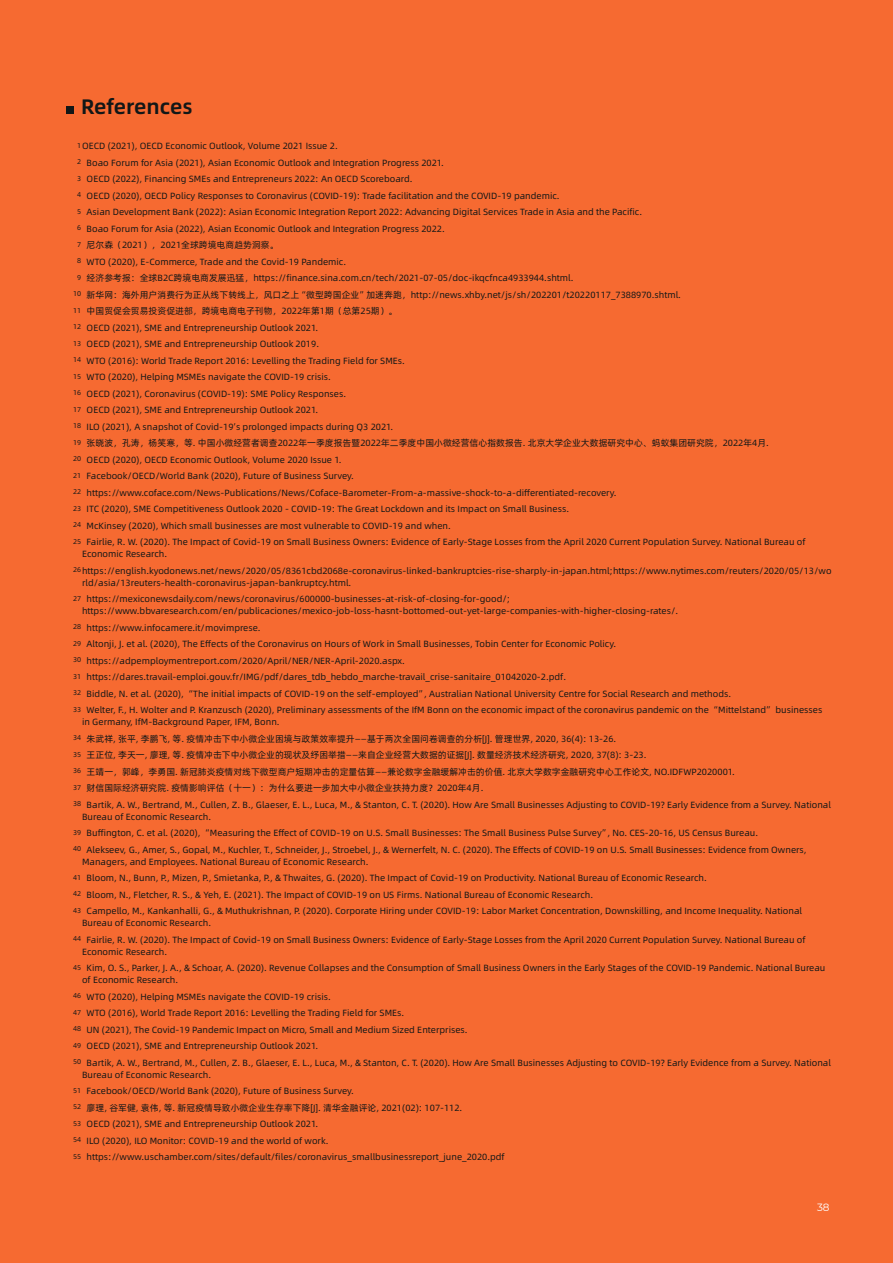
<style>
.page{position:relative;width:893px;height:1263px;background:#f66a31}
.page>*{position:absolute;margin:0;border:0;box-sizing:border-box;transform-origin:0 0}
.t1{font:21px "Alibaba Pu Hui Ti 2 85 Bold";color:#121717}
.t2{font:10.5px "Montserrat";color:#fff}
.t3{font:9px/16.5px "Alibaba Pu Hui Ti 2 55 Regular";color:#121717}
.t4{font:7.05px "Alibaba Pu Hui Ti 2 55 Regular";color:#121717}
</style>
<div class="page">
<div style="left:66px;top:106px;width:7px;height:8px;background:#121717"></div>
<h1 class="t1" style="left:81px;top:90px;width:113px">References</h1>
<p class="t3" style="left:87px;top:137px;width:720px;text-indent:-5px">OECD (2021), OECD Economic Outlook, Volume 2021 Issue 2.<br>Boao Forum for Asia (2021), Asian Economic Outlook and Integration Progress 2021.<br>OECD (2022), Financing SMEs and Entrepreneurs 2022: An OECD Scoreboard.<br>OECD (2020), OECD Policy Responses to Coronavirus (COVID-19): Trade facilitation and the COVID-19 pandemic.<br>Asian Development Bank (2022): Asian Economic Integration Report 2022: Advancing Digital Services Trade in Asia and the Pacific.<br>Boao Forum for Asia (2022), Asian Economic Outlook and Integration Progress 2022.<br>尼尔森（2021），2021全球跨境电商趋势洞察。<br>WTO (2020), E-Commerce, Trade and the Covid-19 Pandemic.<br>经济参考报：全球B2C跨境电商发展迅猛，https://finance.sina.com.cn/tech/2021-07-05/doc-ikqcfnca4933944.shtml.<br>新华网：海外用户消费行为正从线下转线上，风口之上“微型跨国企业”加速奔跑，http://news.xhby.net/js/sh/202201/t20220117_7388970.shtml.<br>中国贸促会贸易投资促进部，跨境电商电子刊物，2022年第1期（总第25期）。<br>OECD (2021), SME and Entrepreneurship Outlook 2021.<br>OECD (2021), SME and Entrepreneurship Outlook 2019.<br>WTO (2016): World Trade Report 2016: Levelling the Trading Field for SMEs.<br>WTO (2020), Helping MSMEs navigate the COVID-19 crisis.<br>OECD (2021), Coronavirus (COVID-19): SME Policy Responses.<br>OECD (2021), SME and Entrepreneurship Outlook 2021.<br>ILO (2021), A snapshot of Covid-19’s prolonged impacts during Q3 2021.<br>张晓波，孔涛，杨笑寒，等. 中国小微经营者调查2022年一季度报告暨2022年二季度中国小微经营信心指数报告. 北京大学企业大数据研究中心、蚂蚁集团研究院，2022年4月.<br>OECD (2020), OECD Economic Outlook, Volume 2020 Issue 1.<br>Facebook/OECD/World Bank (2020), Future of Business Survey. https://www.coface.com/News-Publications/News/Coface-Barometer-From-a-massive-shock-to-a-differentiated-recovery.<br>ITC (2020), SME Competitiveness Outlook 2020 - COVID-19: The Great Lockdown and its Impact on Small Business.<br>McKinsey (2020), Which small businesses are most vulnerable to COVID-19 and when.<br>Fairlie, R. W. (2020). The Impact of Covid-19 on Small Business Owners: Evidence of Early-Stage Losses from the April 2020 Current Population Survey. National Bureau of</p>
<p class="t3" style="left:82px;top:545px;width:751px">Economic Research. https://english.kyodonews.net/news/2020/05/8361cbd2068e-coronavirus-linked-bankruptcies-rise-sharply-in-japan.html;https://www.nytimes.com/reuters/2020/05/13/wo</p>
<p class="t3" style="left:87px;top:574px;width:425px;text-indent:-5px">rld/asia/13reuters-health-coronavirus-japan-bankruptcy.html. https://mexiconewsdaily.com/news/coronavirus/600000-businesses-at-risk-of-closing-for-good/;</p>
<p class="t3" style="left:87px;top:602px;width:737px;text-indent:-5px">https://www.bbvaresearch.com/en/publicaciones/mexico-job-loss-hasnt-bottomed-out-yet-large-companies-with-higher-closing-rates/. https://www.infocamere.it/movimprese.<br>Altonji, J. et al. (2020), The Effects of the Coronavirus on Hours of Work in Small Businesses, Tobin Center for Economic Policy. https://adpemploymentreport.com/2020/April/NER/NER-April-2020.aspx. https://dares.travail-emploi.gouv.fr/IMG/pdf/dares_tdb_hebdo_marche-travail_crise-sanitaire_01042020-2.pdf.<br>Biddle, N. et al. (2020), “The initial impacts of COVID-19 on the self-employed”, Australian National University Centre for Social Research and methods.<br>Welter, F., H. Wolter and P. Kranzusch (2020), Preliminary assessments of the IfM Bonn on the economic impact of the coronavirus pandemic on the “Mittelstand” businesses</p>
<p class="t3" style="left:87px;top:713px;width:746px;text-indent:-5px">in Germany, IfM-Background Paper, IFM, Bonn.<br>朱武祥, 张平, 李鹏飞, 等. 疫情冲击下中小微企业困境与政策效率提升——基于两次全国问卷调查的分析[J]. 管理世界, 2020, 36(4): 13-26.<br>王正位, 李天一, 廖理, 等. 疫情冲击下中小微企业的现状及纾困举措——来自企业经营大数据的证据[J]. 数量经济技术经济研究, 2020, 37(8): 3-23.<br>王靖一，郭峰，李勇国. 新冠肺炎疫情对线下微型商户短期冲击的定量估算——兼论数字金融缓解冲击的价值. 北京大学数字金融研究中心工作论文, NO.IDFWP2020001.<br>财信国际经济研究院. 疫情影响评估（十一）：为什么要进一步加大中小微企业扶持力度？2020年4月.<br>Bartik, A. W., Bertrand, M., Cullen, Z. B., Glaeser, E. L., Luca, M., &amp; Stanton, C. T. (2020). How Are Small Businesses Adjusting to COVID-19? Early Evidence from a Survey. National</p>
<p class="t3" style="left:87px;top:808px;width:721px;text-indent:-5px">Bureau of Economic Research.<br>Buffington, C. et al. (2020), “Measuring the Effect of COVID-19 on U.S. Small Businesses: The Small Business Pulse Survey”, No. CES-20-16, US Census Bureau.<br>Alekseev, G., Amer, S., Gopal, M., Kuchler, T., Schneider, J., Stroebel, J., &amp; Wernerfelt, N. C. (2020). The Effects of COVID-19 on U.S. Small Businesses: Evidence from Owners,</p>
<p class="t3" style="left:87px;top:853px;width:717px;text-indent:-5px">Managers, and Employees. National Bureau of Economic Research.<br>Bloom, N., Bunn, P., Mizen, P., Smietanka, P., &amp; Thwaites, G. (2020). The Impact of Covid-19 on Productivity. National Bureau of Economic Research.<br>Bloom, N., Fletcher, R. S., &amp; Yeh, E. (2021). The Impact of COVID-19 on US Firms. National Bureau of Economic Research.<br>Campello, M., Kankanhalli, G., &amp; Muthukrishnan, P. (2020). Corporate Hiring under COVID-19: Labor Market Concentration, Downskilling, and Income Inequality. National</p>
<p class="t3" style="left:87px;top:914px;width:720px;text-indent:-5px">Bureau of Economic Research.<br>Fairlie, R. W. (2020). The Impact of Covid-19 on Small Business Owners: Evidence of Early-Stage Losses from the April 2020 Current Population Survey. National Bureau of</p>
<p class="t3" style="left:87px;top:943px;width:740px;text-indent:-5px">Economic Research.<br>Kim, O. S., Parker, J. A., &amp; Schoar, A. (2020). Revenue Collapses and the Consumption of Small Business Owners in the Early Stages of the COVID-19 Pandemic. National Bureau</p>
<p class="t3" style="left:87px;top:971px;width:746px;text-indent:-5px">of Economic Research.<br>WTO (2020), Helping MSMEs navigate the COVID-19 crisis.<br>WTO (2016), World Trade Report 2016: Levelling the Trading Field for SMEs.<br>UN (2021), The Covid-19 Pandemic Impact on Micro, Small and Medium Sized Enterprises.<br>OECD (2021), SME and Entrepreneurship Outlook 2021.<br>Bartik, A. W., Bertrand, M., Cullen, Z. B., Glaeser, E. L., Luca, M., &amp; Stanton, C. T. (2020). How Are Small Businesses Adjusting to COVID-19? Early Evidence from a Survey. National</p>
<p class="t3" style="left:87px;top:1066px;width:420px;text-indent:-5px">Bureau of Economic Research.<br>Facebook/OECD/World Bank (2020), Future of Business Survey.<br>廖理, 谷军健, 袁伟, 等. 新冠疫情导致小微企业生存率下降[J]. 清华金融评论, 2021(02): 107-112.<br>OECD (2021), SME and Entrepreneurship Outlook 2021.<br>ILO (2020), ILO Monitor: COVID-19 and the world of work. https://www.uschamber.com/sites/default/files/coronavirus_smallbusinessreport_june_2020.pdf</p>
<p class="t4" style="left:77px;top:140px;width:6px">1</p>
<p class="t4" style="left:77px;top:157px;width:6px">2</p>
<p class="t4" style="left:77px;top:173px;width:6px">3</p>
<p class="t4" style="left:77px;top:190px;width:6px">4</p>
<p class="t4" style="left:77px;top:206px;width:6px">5</p>
<p class="t4" style="left:77px;top:223px;width:6px">6</p>
<p class="t4" style="left:77px;top:239px;width:6px">7</p>
<p class="t4" style="left:77px;top:256px;width:6px">8</p>
<p class="t4" style="left:77px;top:272px;width:6px">9</p>
<p class="t4" style="left:73px;top:289px;width:10px">10</p>
<p class="t4" style="left:73px;top:305px;width:10px">11</p>
<p class="t4" style="left:73px;top:322px;width:10px">12</p>
<p class="t4" style="left:73px;top:338px;width:10px">13</p>
<p class="t4" style="left:73px;top:355px;width:10px">14</p>
<p class="t4" style="left:73px;top:371px;width:10px">15</p>
<p class="t4" style="left:73px;top:388px;width:10px">16</p>
<p class="t4" style="left:73px;top:404px;width:10px">17</p>
<p class="t4" style="left:73px;top:421px;width:10px">18</p>
<p class="t4" style="left:73px;top:437px;width:10px">19</p>
<p class="t4" style="left:73px;top:454px;width:10px">20</p>
<p class="t4" style="left:73px;top:470px;width:10px">21</p>
<p class="t4" style="left:73px;top:487px;width:10px">22</p>
<p class="t4" style="left:73px;top:503px;width:10px">23</p>
<p class="t4" style="left:73px;top:520px;width:10px">24</p>
<p class="t4" style="left:73px;top:536px;width:10px">25</p>
<p class="t4" style="left:73px;top:564px;width:10px">26</p>
<p class="t4" style="left:73px;top:593px;width:10px">27</p>
<p class="t4" style="left:73px;top:622px;width:10px">28</p>
<p class="t4" style="left:73px;top:638px;width:10px">29</p>
<p class="t4" style="left:73px;top:654px;width:10px">30</p>
<p class="t4" style="left:73px;top:671px;width:10px">31</p>
<p class="t4" style="left:73px;top:687px;width:10px">32</p>
<p class="t4" style="left:73px;top:704px;width:10px">33</p>
<p class="t4" style="left:73px;top:732px;width:10px">34</p>
<p class="t4" style="left:73px;top:749px;width:10px">35</p>
<p class="t4" style="left:73px;top:765px;width:10px">36</p>
<p class="t4" style="left:73px;top:782px;width:10px">37</p>
<p class="t4" style="left:73px;top:798px;width:10px">38</p>
<p class="t4" style="left:73px;top:827px;width:10px">39</p>
<p class="t4" style="left:73px;top:843px;width:10px">40</p>
<p class="t4" style="left:73px;top:872px;width:10px">41</p>
<p class="t4" style="left:73px;top:888px;width:10px">42</p>
<p class="t4" style="left:73px;top:905px;width:10px">43</p>
<p class="t4" style="left:73px;top:933px;width:10px">44</p>
<p class="t4" style="left:73px;top:962px;width:10px">45</p>
<p class="t4" style="left:73px;top:990px;width:10px">46</p>
<p class="t4" style="left:73px;top:1007px;width:10px">47</p>
<p class="t4" style="left:73px;top:1023px;width:10px">48</p>
<p class="t4" style="left:73px;top:1040px;width:10px">49</p>
<p class="t4" style="left:73px;top:1056px;width:10px">50</p>
<p class="t4" style="left:73px;top:1085px;width:10px">51</p>
<p class="t4" style="left:73px;top:1101px;width:10px">52</p>
<p class="t4" style="left:73px;top:1118px;width:10px">53</p>
<p class="t4" style="left:73px;top:1134px;width:10px">54</p>
<p class="t4" style="left:73px;top:1151px;width:10px">55</p>
<p class="t2" style="left:817px;top:1200px;width:14px">38</p>
</div>
